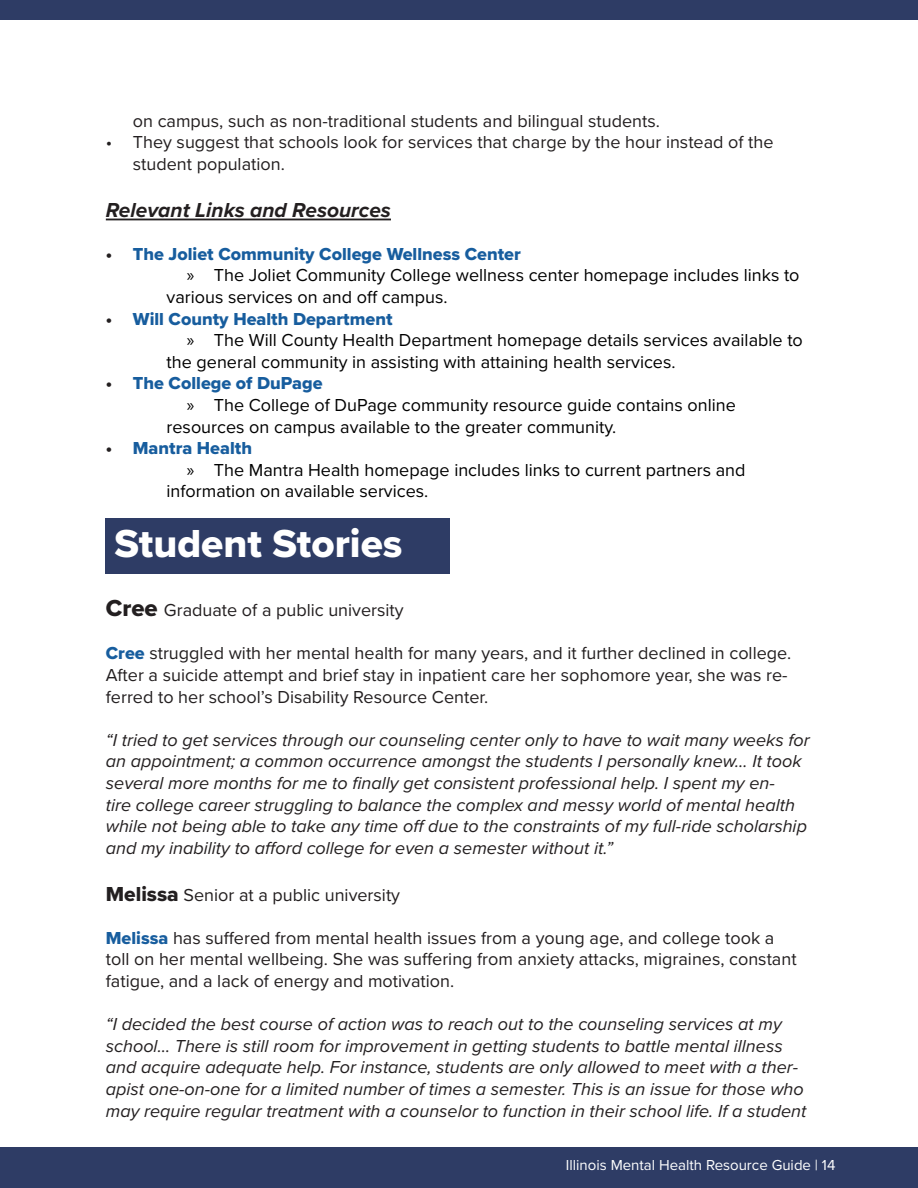
<style>
.page{position:relative;width:918px;height:1188px;background:#fff}
.page>*{position:absolute;margin:0;border:0;box-sizing:border-box;transform-origin:0 0}
.t1{font:40.5px "Proxima Nova Extrabld";color:#fff}
.t2{font:italic 700 21px "Proxima Nova";color:#231f20}
.t3{font:italic 18px/21.6px "Proxima Nova";color:#231f20}
.t4{font:18px/21.6px "Proxima Nova";color:#231f20}
.t5{font:18px/21.6px "Proxima Nova";color:#000}
.t6{font:18px "Proxima Nova Extrabld";color:#175d9e}
.t7{font:15px "Proxima Nova";color:#fff}
.s1{color:#231f20}
.s2{font-family:"Myriad Pro"}
.s3{font-family:"Proxima Nova Extrabld";font-size:24px}
.s4{font-family:"Proxima Nova Extrabld";color:#175d9e}
.s5{font-family:"Proxima Nova Extrabld";font-size:21px}
</style>
<div class="page">
<div style="left:0;top:0;width:918px;height:19px;background:#2e3c65"></div>
<div style="left:0;top:1148px;width:918px;height:40px;background:#2e3c65"></div>
<hr style="left:106px;top:219px;width:285px;height:1px;background:#231f20">
<div style="left:106px;top:518px;width:343px;height:55px;background:#2e3c65"></div>
<p class="t4" style="left:133px;top:109px;width:529px">on campus, such as non-traditional students and bilingual students.</p>
<p class="t4" style="left:133px;top:131px;width:642px;text-indent:-27px">• They suggest that schools look for services that charge by the hour instead of the student population.</p>
<p class="t2" style="left:106px;top:194px;width:287px">Relevant Links and Resources</p>
<p class="t6" style="left:106px;top:240px;width:417px"><span class="s1">•</span> The Joliet Community College Wellness Center</p>
<p class="t5" style="left:167px;top:264px;width:635px;text-indent:20px"><span class="s2">»</span> The Joliet Community College wellness center homepage includes links to various services on and off campus.</p>
<p class="t6" style="left:106px;top:305px;width:288px"><span class="s1">•</span> Will County Health Department</p>
<p class="t5" style="left:167px;top:329px;width:638px;text-indent:20px"><span class="s2">»</span> The Will County Health Department homepage details services available to the general community in assisting with attaining health services.</p>
<p class="t6" style="left:106px;top:370px;width:218px"><span class="s1">•</span> The College of DuPage</p>
<p class="t5" style="left:167px;top:393px;width:571px;text-indent:20px"><span class="s2">»</span> The College of DuPage community resource guide contains online resources on campus available to the greater community.</p>
<p class="t6" style="left:106px;top:435px;width:148px"><span class="s1">•</span> Mantra Health</p>
<p class="t5" style="left:167px;top:458px;width:581px;text-indent:20px"><span class="s2">»</span> The Mantra Health homepage includes links to current partners and information on available services.</p>
<p class="t1" style="left:114px;top:513px;width:289px">Student Stories</p>
<p class="t4" style="left:106px;top:599px;width:299px"><span class="s3">Cree</span> Graduate of a public university</p>
<p class="t4" style="left:106px;top:642px;width:687px"><span class="s4">Cree</span> struggled with her mental health for many years, and it further declined in college.<br>After a suicide attempt and brief stay in inpatient care her sophomore year, she was re&shy;ferred to her school’s Disability Resource Center.</p>
<p class="t3" style="left:106px;top:728px;width:705px">“I tried to get services through our counseling center only to have to wait many weeks for an appointment; a common occurrence amongst the students I personally knew… It took several more months for me to finally get consistent professional help. I spent my en-<br>tire college career struggling to balance the complex and messy world of mental health while not being able to take any time off due to the constraints of my full-ride scholarship and my inability to afford college for even a semester without it.”</p>
<p class="t4" style="left:106px;top:883px;width:296px"><span class="s5">Melissa</span> Senior at a public university</p>
<p class="t4" style="left:106px;top:926px;width:692px"><span class="s4">Melissa</span> has suffered from mental health issues from a young age, and college took a toll on her mental wellbeing. She was suffering from anxiety attacks, migraines, constant fatigue, and a lack of energy and motivation.</p>
<p class="t3" style="left:106px;top:1013px;width:702px">“I decided the best course of action was to reach out to the counseling services at my school… There is still room for improvement in getting students to battle mental illness and acquire adequate help. For instance, students are only allowed to meet with a ther&shy;apist one-on-one for a limited number of times a semester. This is an issue for those who may require regular treatment with a counselor to function in their school life. If a student</p>
<p class="t7" style="left:566px;top:1153px;width:271px">Illinois Mental Health Resource Guide | 14</p>
</div>
